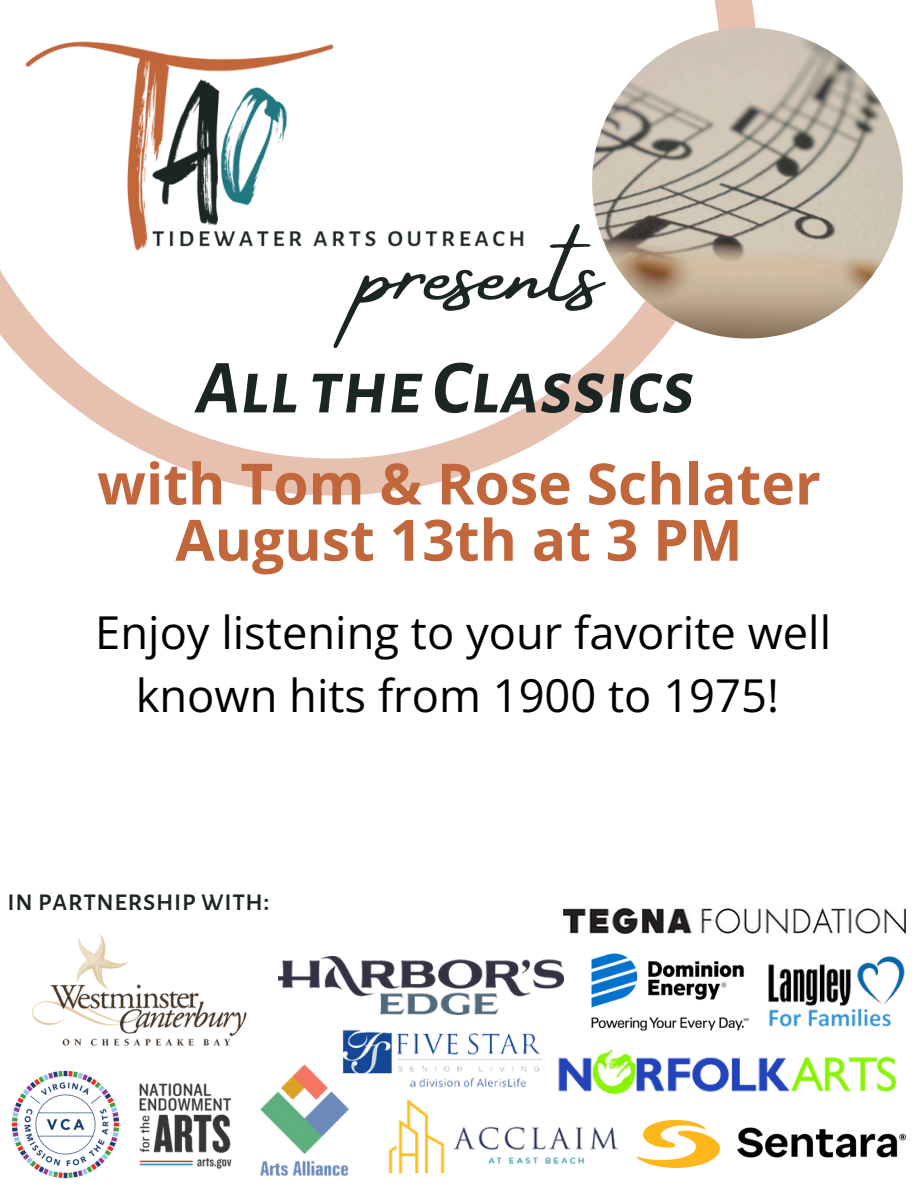
<style>
.page{position:relative;width:918px;height:1188px;background:#fff}
.page>*{position:absolute;margin:0;border:0;box-sizing:border-box;transform-origin:0 0}
.t1{font:108px "Amsterdam Four";color:#1b2524}
.t2{font:italic 700 76.5px "Alegreya Sans SC";color:#1b2524}
.t3{font:700 57px/56.2px "Open Sans";color:#c2663b;text-align:center}
.t4{font:45.3px/63px "Open Sans";color:#000;text-align:center}
.t5{font:500 30px "Alegreya Sans SC";color:#1b2524}
</style>
<div class="page">
<img style="left:139px;top:1083px;width:90px;height:86px">
<img style="left:278px;top:956px;width:286px;height:58px">
<img style="left:558px;top:1050px;width:339px;height:45px">
<img style="left:229px;top:1064px;width:120px;height:112px">
<img style="left:388px;top:1098px;width:231px;height:76px">
<img style="left:11px;top:1070px;width:109px;height:109px">
<svg style="left:0;top:0;width:756px;height:495px"></svg>
<img style="left:638px;top:1121px;width:268px;height:47px">
<img style="left:32px;top:934px;width:215px;height:112px">
<img style="left:11px;top:30px;width:519px;height:230px">
<img style="left:592px;top:28px;width:311px;height:311px;border-radius:50%">
<img style="left:768px;top:956px;width:137px;height:71px">
<img style="left:591px;top:953px;width:158px;height:78px">
<img style="left:333px;top:1029px;width:210px;height:68px">
<img style="left:564px;top:909px;width:342px;height:25px">
<p class="t1" style="left:361px;top:211px;width:243px">presents</p>
<p class="t2" style="left:196px;top:351px;width:501px">All the Classics</p>
<p class="t3" style="left:97px;top:454px;width:725px">with Tom &amp; Rose Schlater<br>August 13th at 3 PM</p>
<p class="t4" style="left:95px;top:600px;width:737px">Enjoy listening to your favorite well known hits from 1900 to 1975!</p>
<p class="t5" style="left:7px;top:886px;width:265px">in partnership with:</p>
</div>
